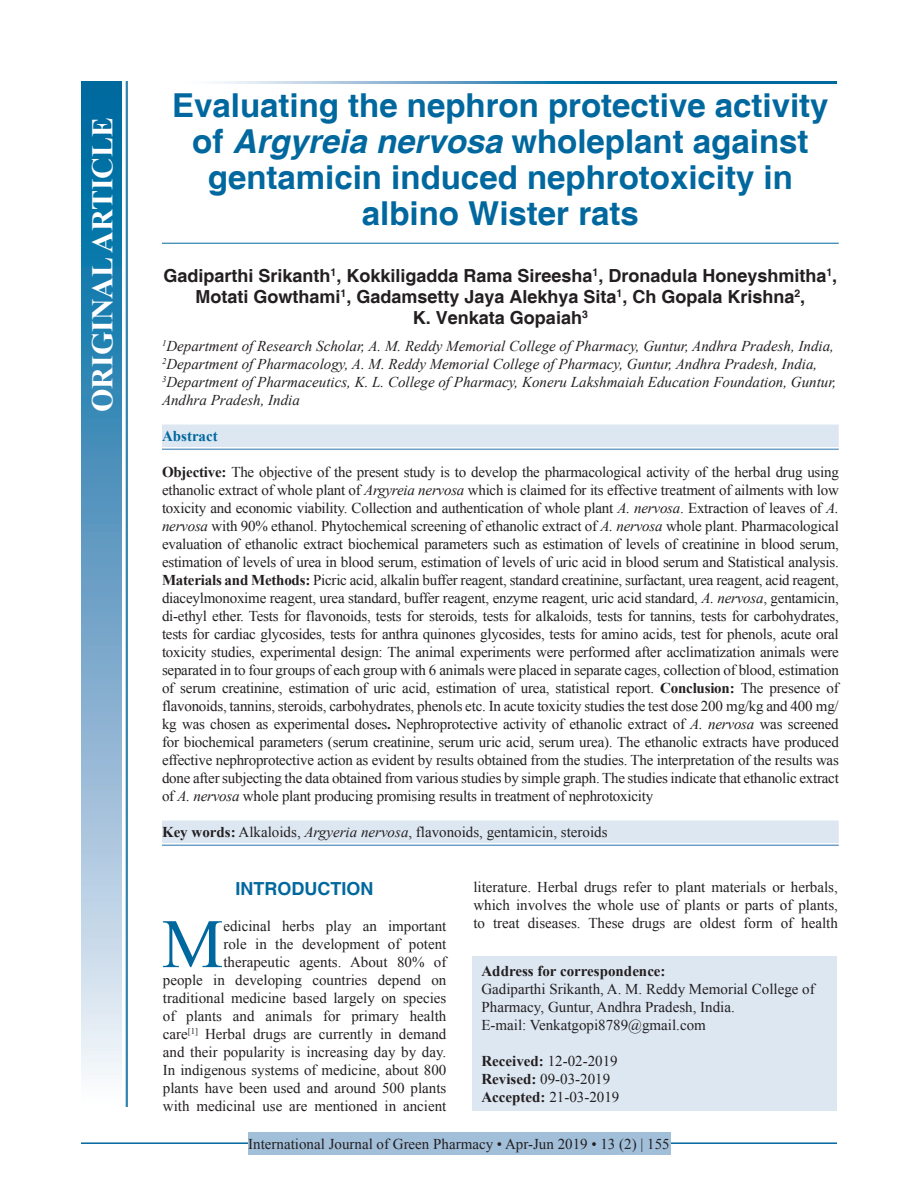
<style>
.page{position:relative;width:918px;height:1188px;background:#fff}
.page>*{position:absolute;margin:0;border:0;box-sizing:border-box;transform-origin:0 0}
.DROP_CAP_TX{font:69.3px "Times New Roman";color:#00689e}
.AT{font:700 33px/36px "Helvetica";color:#00689e;text-align:center}
.AH{font:700 30px "Times New Roman";color:#fff}
.AU{font:700 18px/21px "Helvetica";color:#231f20;text-align:center}
.t1{font:700 18px "Helvetica";color:#00689e}
.ABS{font:15px/18px "Times New Roman";letter-spacing:-.015em;color:#231f20;text-align:justify}
.DROP_CAP_TX-2{font:15px/18px "Times New Roman";color:#231f20;text-align:right}
.AFF{font:italic 15px/18px "Times New Roman";color:#231f20}
.ADD{font:15px/18px "Times New Roman";color:#231f20}
.KWD_1_L{font:15px "Times New Roman";color:#231f20}
.RF{font:15px "Times New Roman";color:#231f20}
.HIS{font:15px/18px "Times New Roman";color:#231f20}
.ABSH{font:700 15px "Times New Roman";color:#00689e}
.s1{font-style:italic}
.s2{font-weight:700}
</style>
<div class="page">
<hr style="left:81px;top:1142px;width:756px;height:2px;background:#00689e">
<div style="left:248px;top:1133px;width:422px;height:22px;background:#a2bfda"></div>
<hr style="left:162px;top:243px;width:677px;height:1px;background:#00689e">
<div style="left:162px;top:425px;width:677px;height:22px;background:#dde7f2"></div>
<hr style="left:162px;top:449px;width:677px;height:1px;background:#6d9fc6">
<div style="left:162px;top:821px;width:677px;height:22px;background:#dde7f2"></div>
<hr style="left:162px;top:845px;width:677px;height:1px;background:#6d9fc6">
<div style="left:472px;top:957px;width:365px;height:154px;background:#dde7f2"></div>
<svg style="left:215px;top:81px;width:622px;height:3px;background:#4d94bc"></svg>
<div style="left:81px;top:81px;width:41px;height:1026px;background:linear-gradient(to bottom,#005e9a,#f6f0f9)"></div>
<hr style="left:127px;top:81px;width:1px;height:1026px;background:#00689e">
<hr style="left:126px;top:81px;width:1px;height:1026px;background:#00689e">
<p class="AH" style="left:81px;top:412px;width:296px;rotate:-90deg">ORIGINAL ARTICLE</p>
<p class="AT" style="left:172px;top:89px;width:658px">Evaluating the nephron protective activity of <span class="s1">Argyreia nervosa</span> wholeplant against gentamicin induced nephrotoxicity in albino Wister rats</p>
<p class="AU" style="left:164px;top:266px;width:675px">Gadiparthi Srikanth<sup>1</sup>, Kokkiligadda Rama Sireesha<sup>1</sup>, Dronadula Honeyshmitha<sup>1</sup>,<br>Motati Gowthami<sup>1</sup>, Gadamsetty Jaya Alekhya Sita<sup>1</sup>, Ch Gopala Krishna<sup>2</sup>,<br>K. Venkata Gopaiah<sup>3</sup></p>
<p class="AFF" style="left:162px;top:337px;width:676px"><sup>1</sup>Department of Research Scholar, A. M. Reddy Memorial College of Pharmacy, Guntur, Andhra Pradesh, India, <sup>2</sup>Department of Pharmacology, A. M. Reddy Memorial College of Pharmacy, Guntur, Andhra Pradesh, India, <sup>3</sup>Department of Pharmaceutics, K. L. College of Pharmacy, Koneru Lakshmaiah Education Foundation, Guntur, Andhra Pradesh, India</p>
<p class="ABSH" style="left:162px;top:425px;width:57px">Abstract</p>
<p class="ABS" style="left:162px;top:463px;width:678px"><span class="s2">Objective:</span> The objective of the present study is to develop the pharmacological activity of the herbal drug using ethanolic extract of whole plant of <span class="s1">Argyreia nervosa</span> which is claimed for its effective treatment of ailments with low toxicity and economic viability. Collection and authentication of whole plant <span class="s1">A. nervosa</span>. Extraction of leaves of <span class="s1">A. nervosa</span> with 90% ethanol. Phytochemical screening of ethanolic extract of <span class="s1">A. nervosa</span> whole plant. Pharmacological evaluation of ethanolic extract biochemical parameters such as estimation of levels of creatinine in blood serum, estimation of levels of urea in blood serum, estimation of levels of uric acid in blood serum and Statistical analysis.<br><span class="s2">Materials and Methods:</span> Picric acid, alkalin buffer reagent, standard creatinine, surfactant, urea reagent, acid reagent, diaceylmonoxime reagent, urea standard, buffer reagent, enzyme reagent, uric acid standard, <span class="s1">A. nervosa</span>, gentamicin, di-ethyl ether. Tests for flavonoids, tests for steroids, tests for alkaloids, tests for tannins, tests for carbohydrates, tests for cardiac glycosides, tests for anthra quinones glycosides, tests for amino acids, test for phenols, acute oral toxicity studies, experimental design: The animal experiments were performed after acclimatization animals were separated in to four groups of each group with 6 animals were placed in separate cages, collection of blood, estimation of serum creatinine, estimation of uric acid, estimation of urea, statistical report. <span class="s2">Conclusion:</span> The presence of flavonoids, tannins, steroids, carbohydrates, phenols etc. In acute toxicity studies the test dose 200 mg/kg and 400 mg/ kg was chosen as experimental doses<span class="s2">.</span> Nephroprotective activity of ethanolic extract of <span class="s1">A. nervosa</span> was screened for biochemical parameters (serum creatinine, serum uric acid, serum urea). The ethanolic extracts have produced effective nephroprotective action as evident by results obtained from the studies. The interpretation of the results was done after subjecting the data obtained from various studies by simple graph. The studies indicate that ethanolic extract of <span class="s1">A. nervosa</span> whole plant producing promising results in treatment of nephrotoxicity</p>
<p class="KWD_1_L" style="left:162px;top:821px;width:447px"><span class="s2">Key words:</span> Alkaloids, <span class="s1">Argyeria nervosa</span>, flavonoids, gentamicin, steroids</p>
<h1 class="t1" style="left:236px;top:878px;width:139px">INTRODUCTION</h1>
<p class="DROP_CAP_TX-2" style="left:163px;top:917px;width:285px">edicinal herbs play an important<br>role in the development of potent therapeutic agents. About 80% of<br>people in developing countries depend on traditional medicine based largely on species of plants and animals for primary health care<sup>[1]</sup> Herbal drugs are currently in demand and their popularity is increasing day by day.<br>In indigenous systems of medicine, about 800 plants have been used and around 500 plants with medicinal use are mentioned in ancient</p>
<p class="DROP_CAP_TX" style="left:162px;top:895px;width:63px">M</p>
<p class="DROP_CAP_TX-2" style="left:473px;top:878px;width:366px;text-align:justify">literature. Herbal drugs refer to plant materials or herbals, which involves the whole use of plants or parts of plants, to treat diseases. These drugs are oldest form of health</p>
<p class="ADD" style="left:482px;top:962px;width:335px"><span class="s2">Address for correspondence:<br></span>Gadiparthi Srikanth, A. M. Reddy Memorial College of Pharmacy, Guntur, Andhra Pradesh, India.<br>E-mail: Venkatgopi8789@gmail.com</p>
<p class="HIS" style="left:482px;top:1052px;width:139px"><span class="s2">Received:</span> 12-02-2019<br><span class="s2">Revised:</span> 09-03-2019<br><span class="s2">Accepted:</span> 21-03-2019</p>
<p class="RF" style="left:248px;top:1134px;width:423px">International Journal of Green Pharmacy • Apr-Jun 2019 • 13 (2) | 155</p>
</div>
